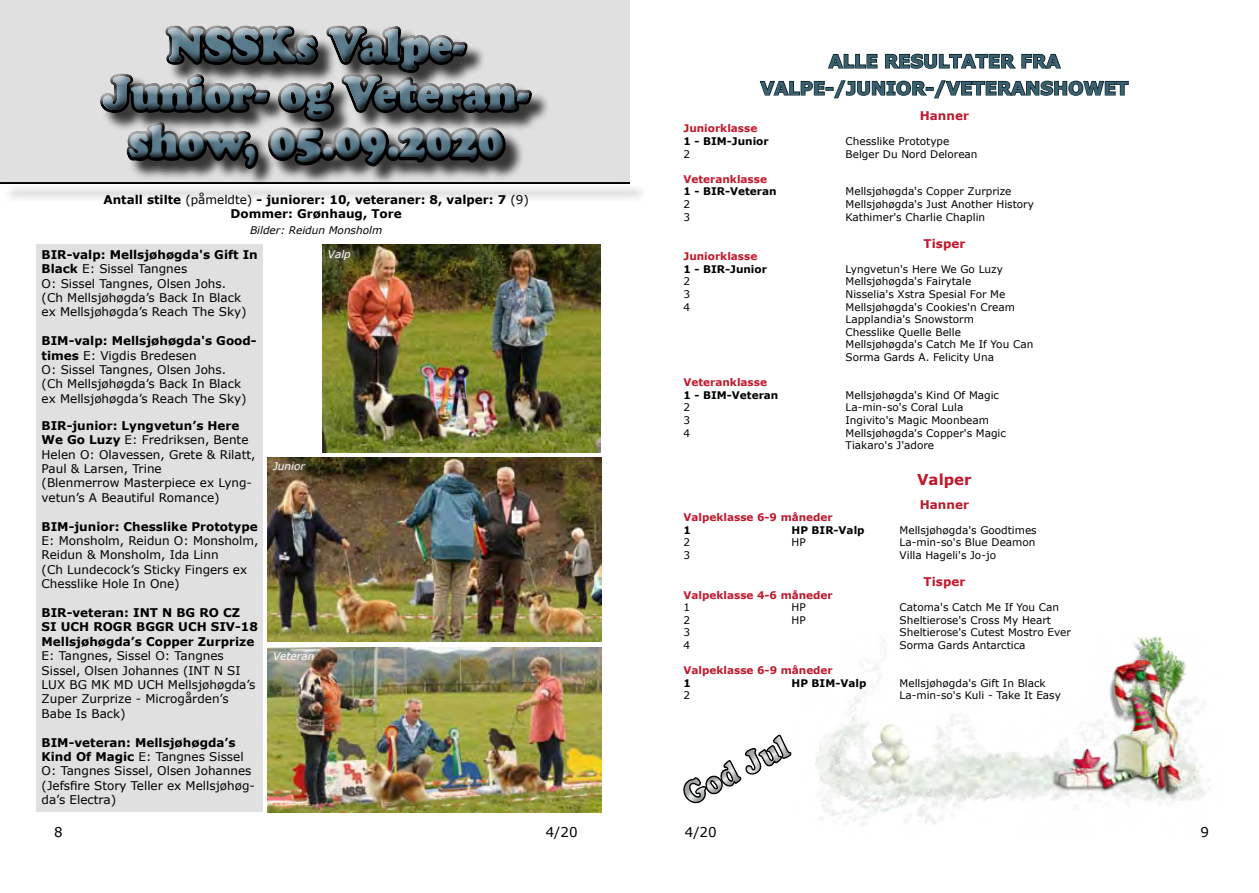
<style>
.page{position:relative;width:1259px;height:893px;background:#fff}
.page>*{position:absolute;margin:0;border:0;box-sizing:border-box;transform-origin:0 0}
.t1{font:46.2px "Cooper Black Std";color:#5a7b8c;scale:.89 1}
.t2{font:700 18px/27px "Verdana";color:#3b6070;text-align:center}
.t3{font:700 15px "Verdana";color:#c0182c}
.t4{font:13.5px "Verdana";color:#000}
.t5{font:12px/14.4px "Verdana";color:#000}
.t6{font:700 12px/14.4px "Verdana";color:#000;text-align:center}
.t7{font:700 12px "Verdana";color:#c0182c}
.t8{font:10.5px/12.6px "Verdana";color:#000}
.t9{font:700 10.5px "Verdana";color:#c0182c}
.t10{font:700 10.5px "Verdana";color:#000}
.t11{font:italic 10.5px "Verdana";color:#000}
.t12{font:italic 10.5px "Verdana";color:#fff}
.s1{font-weight:400}
.s2{font-weight:700}
</style>
<div class="page">
<div style="left:0;top:0;width:629px;height:182px;background:#e0e0e0"></div>
<div style="left:103px;top:27px;width:447px;height:160px;background:#000;opacity:.75"></div>
<div style="left:93px;top:21px;width:449px;height:159px;background:#000;opacity:.75"></div>
<div style="left:3px;top:184px;width:645px;height:18px;background:#eee"></div>
<hr style="left:0;top:182px;width:640px;height:4px;background:#000;opacity:.75">
<img style="left:322px;top:244px;width:278px;height:209px">
<img style="left:267px;top:457px;width:334px;height:185px">
<img style="left:267px;top:648px;width:334px;height:164px">
<div style="left:36px;top:244px;width:226px;height:568px;background:#e0e0e0"></div>
<div style="left:320px;top:241px;width:38px;height:27px;background:#fff;opacity:.75"></div>
<div style="left:264px;top:453px;width:50px;height:26px;background:#fff;opacity:.75"></div>
<div style="left:265px;top:643px;width:58px;height:26px;background:#fff;opacity:.75"></div>
<svg style="left:828px;top:53px;width:50px;height:16px"></svg>
<svg style="left:885px;top:53px;width:176px;height:16px"></svg>
<svg style="left:759px;top:80px;width:370px;height:19px"></svg>
<img style="left:815px;top:636px;width:394px;height:190px">
<svg style="left:683px;top:734px;width:109px;height:70px"></svg>
<h2 class="t2" style="left:760px;top:47px;width:369px">ALLE RESULTATER FRA<br>VALPE-/JUNIOR-/VETERANSHOWET</h2>
<h1 class="t1" style="left:128px;top:113px;width:423px">show, 05.09.2020</h1>
<p class="t6" style="left:103px;top:192px;width:427px">Antall stilte <span class="s1">(påmeldte)</span> - juniorer: 10, veteraner: 8, valper: 7 <span class="s1">(9)<br></span>Dommer: Grønhaug, Tore</p>
<p class="t11" style="left:250px;top:223px;width:134px">Bilder: Reidun Monsholm</p>
<p class="t5" style="left:42px;top:247px;width:218px"><span class="s2">BIR-valp: Mellsjøhøgda's Gift In<br>Black</span> E: Sissel Tangnes<br>O: Sissel Tangnes, Olsen Johs.<br>(Ch Mellsjøhøgda’s Back In Black ex Mellsjøhøgda’s Reach The Sky)</p>
<p class="t5" style="left:42px;top:333px;width:216px"><span class="s2">BIM-valp: Mellsjøhøgda's Good&shy;times</span> E: Vigdis Bredesen<br>O: Sissel Tangnes, Olsen Johs.<br>(Ch Mellsjøhøgda’s Back In Black ex Mellsjøhøgda’s Reach The Sky)</p>
<p class="t5" style="left:42px;top:418px;width:215px"><span class="s2">BIR-junior: Lyngvetun’s Here<br>We Go Luzy</span> E: Fredriksen, Bente<br>Helen O: Olavessen, Grete &amp; Rilatt,<br>Paul &amp; Larsen, Trine<br>(Blenmerrow Masterpiece ex Lyng&shy;vetun’s A Beautiful Romance)</p>
<p class="t6" style="left:42px;top:519px;width:218px">BIM-junior: Chesslike Prototype</p>
<p class="t5" style="left:42px;top:533px;width:218px">E: Monsholm, Reidun O: Monsholm,<br>Reidun &amp; Monsholm, Ida Linn<br>(Ch Lundecock’s Sticky Fingers ex<br>Chesslike Hole In One)</p>
<p class="t6" style="left:42px;top:605px;width:218px;text-align:left">BIR-veteran: INT N BG RO CZ<br>SI UCH ROGR BGGR UCH SIV-18<br>Mellsjøhøgda’s Copper Zurprize</p>
<p class="t5" style="left:42px;top:648px;width:215px">E: Tangnes, Sissel O: Tangnes<br>Sissel, Olsen Johannes (INT N SI<br>LUX BG MK MD UCH Mellsjøhøgda’s<br>Zuper Zurprize - Microgården’s<br>Babe Is Back)</p>
<p class="t5" style="left:42px;top:735px;width:215px"><span class="s2">BIM-veteran: Mellsjøhøgda’s<br>Kind Of Magic</span> E: Tangnes Sissel<br>O: Tangnes Sissel, Olsen Johannes (Jefsfire Story Teller ex Mellsjøhøg&shy;da’s Electra)</p>
<p class="t12" style="left:328px;top:247px;width:24px">Valp</p>
<p class="t12" style="left:273px;top:459px;width:33px">Junior</p>
<p class="t12" style="left:273px;top:649px;width:43px">Veteran</p>
<p class="t7" style="left:920px;top:107px;width:51px">Hanner</p>
<p class="t9" style="left:683px;top:121px;width:75px">Juniorklasse</p>
<p class="t10" style="left:683px;top:134px;width:87px">1 - BIM-Junior</p>
<p class="t8" style="left:845px;top:135px;width:105px">Chesslike Prototype</p>
<p class="t8" style="left:683px;top:147px;width:8px">2</p>
<p class="t8" style="left:845px;top:147px;width:134px">Belger Du Nord Delorean</p>
<p class="t9" style="left:683px;top:171px;width:85px">Veteranklasse</p>
<p class="t10" style="left:683px;top:184px;width:95px">1 - BIR-Veteran</p>
<p class="t8" style="left:845px;top:185px;width:167px">Mellsjøhøgda's Copper Zurprize</p>
<p class="t8" style="left:683px;top:198px;width:8px">2</p>
<p class="t8" style="left:845px;top:198px;width:190px">Mellsjøhøgda's Just Another History</p>
<p class="t8" style="left:683px;top:210px;width:8px">3</p>
<p class="t8" style="left:845px;top:210px;width:141px">Kathimer's Charlie Chaplin</p>
<p class="t7" style="left:923px;top:235px;width:43px">Tisper</p>
<p class="t9" style="left:683px;top:249px;width:75px">Juniorklasse</p>
<p class="t10" style="left:683px;top:261px;width:85px">1 - BIR-Junior</p>
<p class="t8" style="left:845px;top:263px;width:159px">Lyngvetun's Here We Go Luzy</p>
<p class="t8" style="left:683px;top:275px;width:8px">2</p>
<p class="t8" style="left:845px;top:275px;width:127px">Mellsjøhøgda's Fairytale</p>
<p class="t8" style="left:683px;top:288px;width:8px">3</p>
<p class="t8" style="left:845px;top:288px;width:161px">Nisselia's Xstra Spesial For Me</p>
<p class="t8" style="left:683px;top:300px;width:8px">4</p>
<p class="t8" style="left:845px;top:300px;width:189px">Mellsjøhøgda's Cookies'n Cream<br>Lapplandia's Snowstorm<br>Chesslike Quelle Belle<br>Mellsjøhøgda's Catch Me If You Can<br>Sorma Gards A. Felicity Una</p>
<p class="t9" style="left:683px;top:375px;width:85px">Veteranklasse</p>
<p class="t10" style="left:683px;top:387px;width:96px">1 - BIM-Veteran</p>
<p class="t8" style="left:845px;top:389px;width:155px">Mellsjøhøgda's Kind Of Magic</p>
<p class="t8" style="left:683px;top:401px;width:8px">2</p>
<p class="t8" style="left:845px;top:401px;width:119px">La-min-so's Coral Lula</p>
<p class="t8" style="left:683px;top:414px;width:8px">3</p>
<p class="t8" style="left:845px;top:414px;width:145px">Ingivito's Magic Moonbeam</p>
<p class="t8" style="left:683px;top:426px;width:8px">4</p>
<p class="t8" style="left:845px;top:426px;width:162px">Mellsjøhøgda's Copper's Magic<br>Tiakaro's J'adore</p>
<p class="t3" style="left:917px;top:469px;width:56px">Valper</p>
<p class="t7" style="left:920px;top:496px;width:51px">Hanner</p>
<p class="t9" style="left:683px;top:510px;width:151px">Valpeklasse 6-9 måneder</p>
<p class="t10" style="left:683px;top:522px;width:9px">1</p>
<p class="t10" style="left:791px;top:522px;width:75px">HP BIR-Valp</p>
<p class="t8" style="left:899px;top:524px;width:139px">Mellsjøhøgda's Goodtimes</p>
<p class="t8" style="left:683px;top:536px;width:8px">2</p>
<p class="t8" style="left:791px;top:536px;width:16px">HP</p>
<p class="t8" style="left:899px;top:536px;width:137px">La-min-so's Blue Deamon</p>
<p class="t8" style="left:683px;top:549px;width:8px">3</p>
<p class="t8" style="left:899px;top:549px;width:98px">Villa Hageli's Jo-jo</p>
<p class="t7" style="left:923px;top:573px;width:43px">Tisper</p>
<p class="t9" style="left:683px;top:587px;width:151px">Valpeklasse 4-6 måneder</p>
<p class="t8" style="left:683px;top:601px;width:8px">1</p>
<p class="t8" style="left:791px;top:601px;width:16px">HP</p>
<p class="t8" style="left:899px;top:601px;width:161px">Catoma's Catch Me If You Can</p>
<p class="t8" style="left:683px;top:614px;width:8px">2</p>
<p class="t8" style="left:791px;top:614px;width:16px">HP</p>
<p class="t8" style="left:899px;top:614px;width:153px">Sheltierose's Cross My Heart</p>
<p class="t8" style="left:683px;top:626px;width:8px">3</p>
<p class="t8" style="left:899px;top:626px;width:173px">Sheltierose's Cutest Mostro Ever</p>
<p class="t8" style="left:683px;top:639px;width:8px">4</p>
<p class="t8" style="left:899px;top:639px;width:127px">Sorma Gards Antarctica</p>
<p class="t9" style="left:683px;top:663px;width:151px">Valpeklasse 6-9 måneder</p>
<p class="t10" style="left:683px;top:675px;width:9px">1</p>
<p class="t10" style="left:791px;top:675px;width:76px">HP BIM-Valp</p>
<p class="t8" style="left:899px;top:677px;width:148px">Mellsjøhøgda's Gift In Black</p>
<p class="t8" style="left:683px;top:689px;width:8px">2</p>
<p class="t8" style="left:899px;top:689px;width:163px">La-min-so's Kuli - Take It Easy</p>
<p class="t4" style="left:54px;top:822px;width:10px">8</p>
<p class="t4" style="left:546px;top:822px;width:33px">4/20</p>
<p class="t4" style="left:685px;top:822px;width:33px">4/20</p>
<p class="t4" style="left:1200px;top:822px;width:10px">9</p>
</div>
